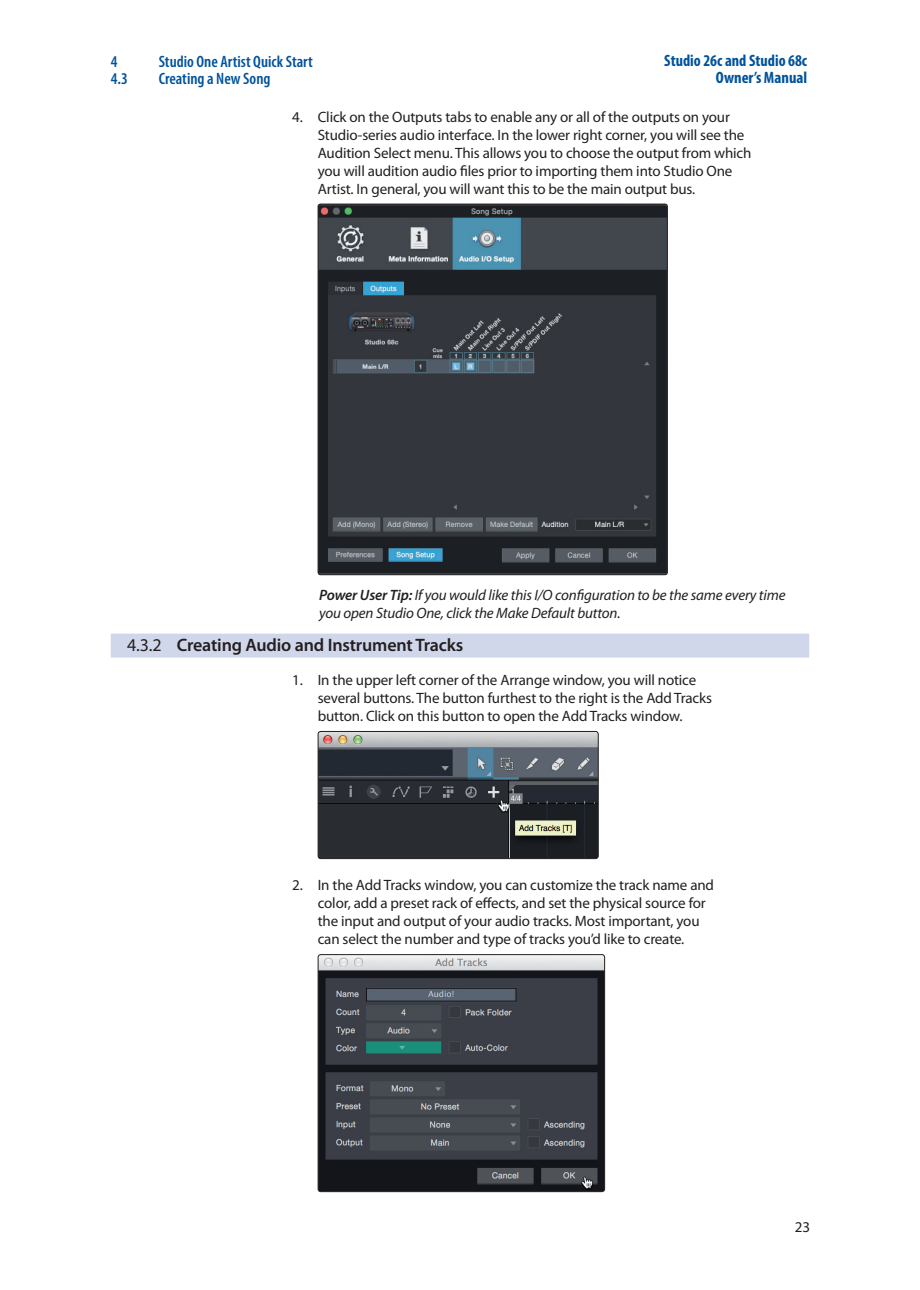
<style>
.page{position:relative;width:920px;height:1290px;background:#fff}
.page>*{position:absolute;margin:0;border:0;box-sizing:border-box;transform-origin:0 0}
.t1{font:600 18px "Myriad Pro";letter-spacing:-.01em;color:#231f20}
.t2{font:600 condensed 16.5px "Myriad Pro";color:#01529b}
.t3{font:700 condensed 16.5px/16.5px "Myriad Pro";color:#01529b;text-align:right}
.t4{font:15px/18px "Myriad Pro";letter-spacing:-.01em;color:#231f20}
.t5{font:italic 15px/18px "Myriad Pro";letter-spacing:-.01em;color:#231f20}
.s1{font-weight:600}
.s2{font-weight:400}
</style>
<div class="page">
<div style="left:111px;top:634px;width:698px;height:24px;background:#d1d7eb"></div>
<img style="left:318px;top:204px;width:348px;height:371px">
<div style="left:318px;top:204px;width:350px;height:371px;border:1px solid #231f20;border-radius:2px"></div>
<img style="left:318px;top:731px;width:279px;height:128px">
<div style="left:318px;top:731px;width:281px;height:128px;border:1px solid #231f20;border-radius:3px"></div>
<img style="left:318px;top:956px;width:287px;height:236px">
<div style="left:318px;top:954px;width:287px;height:238px;border:1px solid #231f20;border-radius:3px"></div>
<p class="t3" style="left:664px;top:53px;width:144px">Studio 26c and Studio 68c<br>Owner’s Manual</p>
<p class="t4" style="left:318px;top:108px;width:435px;text-indent:-26px">4. Click on the Outputs tabs to enable any or all of the outputs on your Studio-series audio interface. In the lower right corner, you will see the Audition Select menu. This allows you to choose the output from which you will audition audio files prior to importing them into Studio One Artist. In general, you will want this to be the main output bus.</p>
<p class="t2" style="left:111px;top:53px;width:8px">4</p>
<p class="t2" style="left:159px;top:53px;width:156px">Studio One Artist Quick Start</p>
<p class="t2" style="left:111px;top:69px;width:19px">4.3</p>
<p class="t2" style="left:159px;top:69px;width:113px">Creating a New Song</p>
<p class="t5" style="left:319px;top:586px;width:468px"><span class="s1">Power User Tip:</span> If you would like this I/O configuration to be the same every time you open Studio One, click the Make Default button.</p>
<p class="t1" style="left:127px;top:635px;width:338px"><span class="s2">4.3.2</span> Creating Audio and Instrument Tracks</p>
<p class="t4" style="left:318px;top:672px;width:396px;text-indent:-26px">1. In the upper left corner of the Arrange window, you will notice several buttons. The button furthest to the right is the Add Tracks button. Click on this button to open the Add Tracks window.</p>
<p class="t4" style="left:318px;top:877px;width:398px;text-indent:-26px">2. In the Add Tracks window, you can customize the track name and color, add a preset rack of effects, and set the physical source for the input and output of your audio tracks. Most important, you can select the number and type of tracks you’d like to create.</p>
<p class="t4" style="left:795px;top:1219px;width:17px">23</p>
</div>
